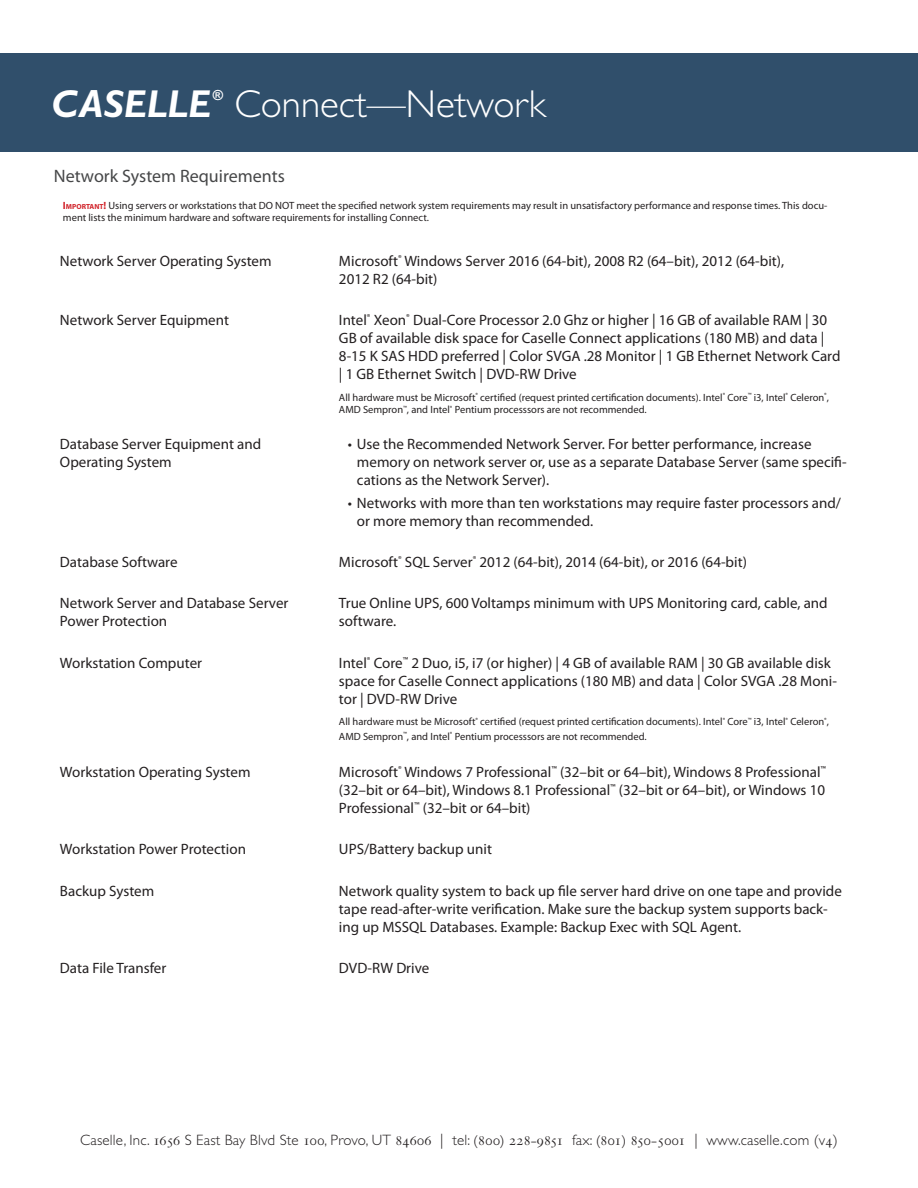
<style>
.page{position:relative;width:918px;height:1188px;background:#fff}
.page>*{position:absolute;margin:0;border:0;box-sizing:border-box;transform-origin:0 0}
.t1{font:300 39px "Gill Sans Std";color:#fff}
.t2{font:italic 700 39px "Gill Sans Std";color:#fff}
.Heading_1{font:18px "Myriad Pro";color:#464748}
.TableCell2{font:15px/18px "Myriad Pro";color:#231f20}
.TableCell1{font:15px/18px "Myriad Pro";color:#231f20}
.t3{font:300 15px "Gill Sans Std";letter-spacing:.01em;color:#231f20}
.t4{font:italic 700 13.95px "Gill Sans Std";color:#fff}
.Note{font:10.5px/12.6px "Myriad Pro";color:#231f20}
.s1{font-weight:700;color:#d1232a}
.s2{font-weight:700;font-size:7.35px;color:#d1232a}
.s3{font-family:"Bembo Std";font-weight:400}
</style>
<div class="page">
<div style="left:0;top:54px;width:918px;height:97px;background:#304f6b"></div>
<p class="t2" style="left:51px;top:81px;width:161px">CASELLE</p>
<p class="t4" style="left:213px;top:87px;width:12px">®</p>
<p class="t1" style="left:234px;top:82px;width:313px">Connect—Network</p>
<p class="Heading_1" style="left:54px;top:165px;width:232px">Network System Requirements</p>
<p class="Note" style="left:63px;top:199px;width:766px"><span class="s1">I</span><span class="s2">MPORTANT</span><span class="s1">!</span> Using servers or workstations that DO NOT meet the specified network system requirements may result in unsatisfactory performance and response times. This docu&shy;ment lists the minimum hardware and software requirements for installing Connect.</p>
<p class="TableCell1" style="left:60px;top:252px;width:213px">Network Server Operating System</p>
<p class="TableCell2" style="left:339px;top:252px;width:447px">Microsoft<sup>®</sup> Windows Server 2016 (64-bit), 2008 R2 (64–bit), 2012 (64-bit),<br>2012 R2 (64-bit)</p>
<p class="TableCell1" style="left:60px;top:311px;width:171px">Network Server Equipment</p>
<p class="TableCell2" style="left:339px;top:311px;width:503px">Intel<sup>®</sup> Xeon<sup>®</sup> Dual-Core Processor 2.0 Ghz or higher | 16 GB of available RAM | 30<br>GB of available disk space for Caselle Connect applications (180 MB) and data | 8-15 K SAS HDD preferred | Color SVGA .28 Monitor | 1 GB Ethernet Network Card | 1 GB Ethernet Switch | DVD-RW Drive</p>
<p class="Note" style="left:339px;top:391px;width:492px">All hardware must be Microsoft<sup>®</sup> certified (request printed certification documents). Intel<sup>®</sup> Core<sup>™</sup> i3, Intel<sup>®</sup> Celeron<sup>®</sup>,<br>AMD Sempron<sup>™</sup>, and Intel<sup>®</sup> Pentium processsors are not recommended.</p>
<p class="TableCell1" style="left:60px;top:435px;width:203px">Database Server Equipment and<br>Operating System</p>
<p class="TableCell2" style="left:357px;top:435px;width:491px;text-indent:-9px">• Use the Recommended Network Server. For better performance, increase memory on network server or, use as a separate Database Server (same specifi&shy;cations as the Network Server).</p>
<p class="TableCell2" style="left:357px;top:493px;width:486px;text-indent:-9px">• Networks with more than ten workstations may require faster processors and/ or more memory than recommended.</p>
<p class="TableCell1" style="left:60px;top:553px;width:119px">Database Software</p>
<p class="TableCell2" style="left:339px;top:553px;width:409px">Microsoft<sup>®</sup> SQL Server<sup>®</sup> 2012 (64-bit), 2014 (64-bit), or 2016 (64-bit)</p>
<p class="TableCell1" style="left:60px;top:594px;width:230px">Network Server and Database Server<br>Power Protection</p>
<p class="TableCell2" style="left:339px;top:594px;width:490px">True Online UPS, 600 Voltamps minimum with UPS Monitoring card, cable, and software.</p>
<p class="TableCell1" style="left:60px;top:653px;width:144px">Workstation Computer</p>
<p class="TableCell2" style="left:339px;top:653px;width:500px">Intel<sup>®</sup> Core<sup>™</sup> 2 Duo, i5, i7 (or higher) | 4 GB of available RAM | 30 GB available disk space for Caselle Connect applications (180 MB) and data | Color SVGA .28 Moni&shy;tor | DVD-RW Drive</p>
<p class="Note" style="left:339px;top:714px;width:492px;line-height:14.4px">All hardware must be Microsoft<sup>®</sup> certified (request printed certification documents). Intel<sup>®</sup> Core<sup>™</sup> i3, Intel<sup>®</sup> Celeron<sup>®</sup>,<br>AMD Sempron<sup>™</sup>, and Intel<sup>®</sup> Pentium processsors are not recommended.</p>
<p class="TableCell1" style="left:60px;top:763px;width:192px">Workstation Operating System</p>
<p class="TableCell2" style="left:339px;top:763px;width:488px;text-align:justify">Microsoft<sup>®</sup> Windows 7 Professional<sup>™</sup> (32–bit or 64–bit), Windows 8 Professional<sup>™ </sup>(32–bit or 64–bit), Windows 8.1 Professional<sup>™</sup> (32–bit or 64–bit), or Windows 10<br>Professional<sup>™</sup> (32–bit or 64–bit)</p>
<p class="TableCell1" style="left:60px;top:840px;width:188px">Workstation Power Protection</p>
<p class="TableCell2" style="left:339px;top:840px;width:155px">UPS/Battery backup unit</p>
<p class="TableCell1" style="left:60px;top:881px;width:96px">Backup System</p>
<p class="TableCell2" style="left:339px;top:881px;width:504px">Network quality system to back up file server hard drive on one tape and provide tape read-after-write verification. Make sure the backup system supports back&shy;ing up MSSQL Databases. Example: Backup Exec with SQL Agent.</p>
<p class="TableCell1" style="left:60px;top:959px;width:108px">Data File Transfer</p>
<p class="TableCell2" style="left:339px;top:959px;width:92px">DVD-RW Drive</p>
<p class="t3" style="left:80px;top:1131px;width:759px">Caselle, Inc. <span class="s3">1656</span> S East Bay Blvd Ste <span class="s3">100</span>, Provo, UT <span class="s3">84606</span> | tel: <span class="s3">(800) 228-9851</span> fax: <span class="s3">(801) 850-5001</span> | www.caselle.com (v<span class="s3">4</span>)</p>
</div>
